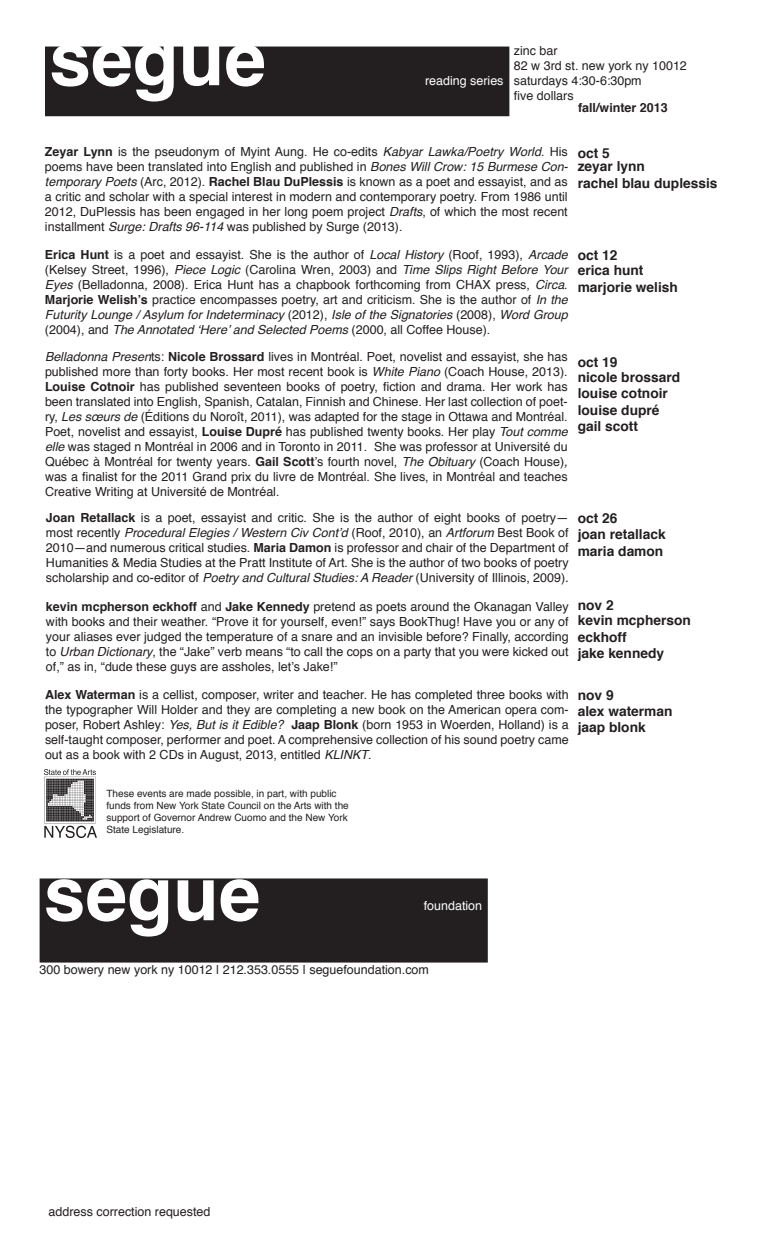
<style>
.page{position:relative;width:765px;height:1260px;background:#fff}
.page>*{position:absolute;margin:0;border:0;box-sizing:border-box;transform-origin:0 0}
.t1{font:700 75px "Helvetica";color:#fff}
.t2{font:700 13.75px/16.5px "Helvetica";color:#231f20}
.t3{font:12.5px/15px "Helvetica";color:#231f20;text-align:justify}
.t4{font:12.5px "Helvetica";color:#fff}
.t5{font:700 12.5px "Helvetica";color:#231f20}
.t6{font:10px/12px "Helvetica";color:#231f20}
.s1{font-weight:700}
.s2{font-style:italic}
</style>
<div class="page">
<div style="left:46px;top:47px;width:463px;height:69px;background:#231f20"></div>
<div style="left:40px;top:879px;width:447px;height:83px;background:#231f20"></div>
<div style="left:40px;top:878px;width:448px;height:85px;border:1px solid #231f20"></div>
<img style="left:45px;top:769px;width:51px;height:69px">
<p class="t1" style="left:49px;top:-2px;width:218px">segue</p>
<p class="t3" style="left:514px;top:43px;width:45px">zinc bar</p>
<p class="t3" style="left:514px;top:58px;width:174px">82 w 3rd st. new york ny 10012</p>
<p class="t3" style="left:514px;top:73px;width:129px">saturdays 4:30-6:30pm</p>
<p class="t3" style="left:514px;top:88px;width:61px">five dollars</p>
<p class="t4" style="left:425px;top:71px;width:80px">reading series</p>
<p class="t5" style="left:578px;top:97px;width:91px">fall/winter 2013</p>
<p class="t3" style="left:45px;top:144px;width:525px"><span class="s1">Zeyar Lynn</span> is the pseudonym of Myint Aung. He co-edits <span class="s2">Kabyar Lawka/Poetry World</span>. His poems have been translated into English and published in <span class="s2">Bones Will Crow: 15 Burmese Con&shy;temporary Poets</span> (Arc, 2012). <span class="s1">Rachel Blau DuPlessis</span> is known as a poet and essayist, and as a critic and scholar with a special interest in modern and contemporary poetry. From 1986 until 2012, DuPlessis has been engaged in her long poem project <span class="s2">Drafts</span>, of which the most recent installment <span class="s2">Surge: Drafts 96-114</span> was published by Surge (2013).</p>
<p class="t3" style="left:45px;top:248px;width:524px"><span class="s1">Erica Hunt</span> is a poet and essayist. She is the author of <span class="s2">Local History</span> (Roof, 1993), <span class="s2">Arcade </span>(Kelsey Street, 1996), <span class="s2">Piece Logic</span> (Carolina Wren, 2003) and <span class="s2">Time Slips Right Before Your Eyes</span> (Belladonna, 2008). Erica Hunt has a chapbook forthcoming from CHAX press, <span class="s2">Circa</span>.<br><span class="s1">Marjorie Welish’s</span> practice encompasses poetry, art and criticism. She is the author of <span class="s2">In the Futurity Lounge / Asylum for Indeterminacy</span> (2012), <span class="s2">Isle of the Signatories</span> (2008), <span class="s2">Word Group </span>(2004), and <span class="s2">The Annotated ‘Here’ and Selected Poems</span> (2000, all Coffee House).</p>
<p class="t3" style="left:45px;top:349px;width:524px"><span class="s2">Belladonna Presen</span>ts: <span class="s1">Nicole Brossard</span> lives in Montréal. Poet, novelist and essayist, she has published more than forty books. Her most recent book is <span class="s2">White Piano</span> (Coach House, 2013).<br><span class="s1">Louise Cotnoir</span> has published seventeen books of poetry, fiction and drama. Her work has been translated into English, Spanish, Catalan, Finnish and Chinese. Her last collection of poet&shy;ry, <span class="s2">Les sœurs de</span> (Éditions du Noroît, 2011), was adapted for the stage in Ottawa and Montréal.<br>Poet, novelist and essayist, <span class="s1">Louise Dupré</span> has published twenty books. Her play <span class="s2">Tout comme elle</span> was staged n Montréal in 2006 and in Toronto in 2011. She was professor at Université du Québec à Montréal for twenty years. <span class="s1">Gail Scott</span>’s fourth novel, <span class="s2">The Obituary</span> (Coach House)<span class="s2">, </span>was a finalist for the 2011 Grand prix du livre de Montréal. She lives, in Montréal and teaches Creative Writing at Université de Montréal.</p>
<p class="t2" style="left:578px;top:145px;width:34px">oct 5</p>
<p class="t2" style="left:578px;top:159px;width:69px">zeyar lynn</p>
<p class="t2" style="left:578px;top:175px;width:141px">rachel blau duplessis</p>
<p class="t2" style="left:578px;top:247px;width:41px">oct 12</p>
<p class="t2" style="left:578px;top:262px;width:67px">erica hunt</p>
<p class="t2" style="left:578px;top:279px;width:102px">marjorie welish</p>
<p class="t2" style="left:578px;top:354px;width:41px">oct 19</p>
<p class="t2" style="left:578px;top:369px;width:104px">nicole brossard</p>
<p class="t2" style="left:578px;top:385px;width:92px">louise cotnoir</p>
<p class="t2" style="left:578px;top:402px;width:83px">louise dupré</p>
<p class="t2" style="left:578px;top:418px;width:62px">gail scott</p>
<p class="t3" style="left:46px;top:510px;width:524px"><span class="s1">Joan Retallack</span> is a poet, essayist and critic. She is the author of eight books of poetry—</p>
<p class="t2" style="left:578px;top:510px;width:41px">oct 26</p>
<p class="t3" style="left:46px;top:525px;width:524px">most recently <span class="s2">Procedural Elegies / Western Civ Cont’d</span> (Roof, 2010), an <span class="s2">Artforum</span> Best Book of 2010—and numerous critical studies. <span class="s1">Maria Damon</span> is professor and chair of the Department of Humanities &amp; Media Studies at the Pratt Institute of Art. She is the author of two books of poetry scholarship and co-editor of <span class="s2">Poetry and Cultural Studies: A Reader</span> (University of Illinois, 2009)<span class="s2">.</span></p>
<p class="t2" style="left:578px;top:612px;width:115px">kevin mcpherson eckhoff</p>
<p class="t2" style="left:578px;top:645px;width:88px">jake kennedy</p>
<p class="t2" style="left:578px;top:526px;width:89px">joan retallack</p>
<p class="t2" style="left:578px;top:543px;width:87px">maria damon</p>
<p class="t3" style="left:46px;top:599px;width:524px"><span class="s1">kevin mcpherson eckhoff</span> and <span class="s1">Jake Kennedy</span> pretend as poets around the Okanagan Valley</p>
<p class="t2" style="left:578px;top:597px;width:37px">nov 2</p>
<p class="t3" style="left:46px;top:614px;width:524px">with books and their weather. “Prove it for yourself, even!” says BookThug! Have you or any of your aliases ever judged the temperature of a snare and an invisible before? Finally, according to <span class="s2">Urban Dictionary</span>, the “Jake” verb means “to call the cops on a party that you were kicked out of,” as in, “dude these guys are assholes, let’s Jake!”</p>
<p class="t2" style="left:578px;top:703px;width:96px">alex waterman</p>
<p class="t2" style="left:578px;top:719px;width:70px">jaap blonk</p>
<p class="t3" style="left:45px;top:687px;width:525px"><span class="s1">Alex Waterman</span> is a cellist, composer, writer and teacher. He has completed three books with</p>
<p class="t2" style="left:578px;top:687px;width:37px">nov 9</p>
<p class="t3" style="left:45px;top:702px;width:525px">the typographer Will Holder and they are completing a new book on the American opera com&shy;poser, Robert Ashley: <span class="s2">Yes, But is it Edible?</span> <span class="s1">Jaap Blonk</span> (born 1953 in Woerden, Holland) is a self-taught composer, performer and poet. A comprehensive collection of his sound poetry came out as a book with 2 CDs in August, 2013, entitled <span class="s2">KLINKT</span>.</p>
<p class="t6" style="left:106px;top:787px;width:244px">These events are made possible, in part, with public funds from New York State Council on the Arts with the support of Governor Andrew Cuomo and the New York State Legislature.</p>
<p class="t1" style="left:44px;top:833px;width:218px">segue</p>
<p class="t4" style="left:424px;top:896px;width:60px">foundation</p>
<p class="t3" style="left:40px;top:962px;width:391px">300 bowery new york ny 10012 | 212.353.0555 | seguefoundation.com</p>
<p class="t3" style="left:49px;top:1205px;width:163px">address correction requested</p>
</div>
